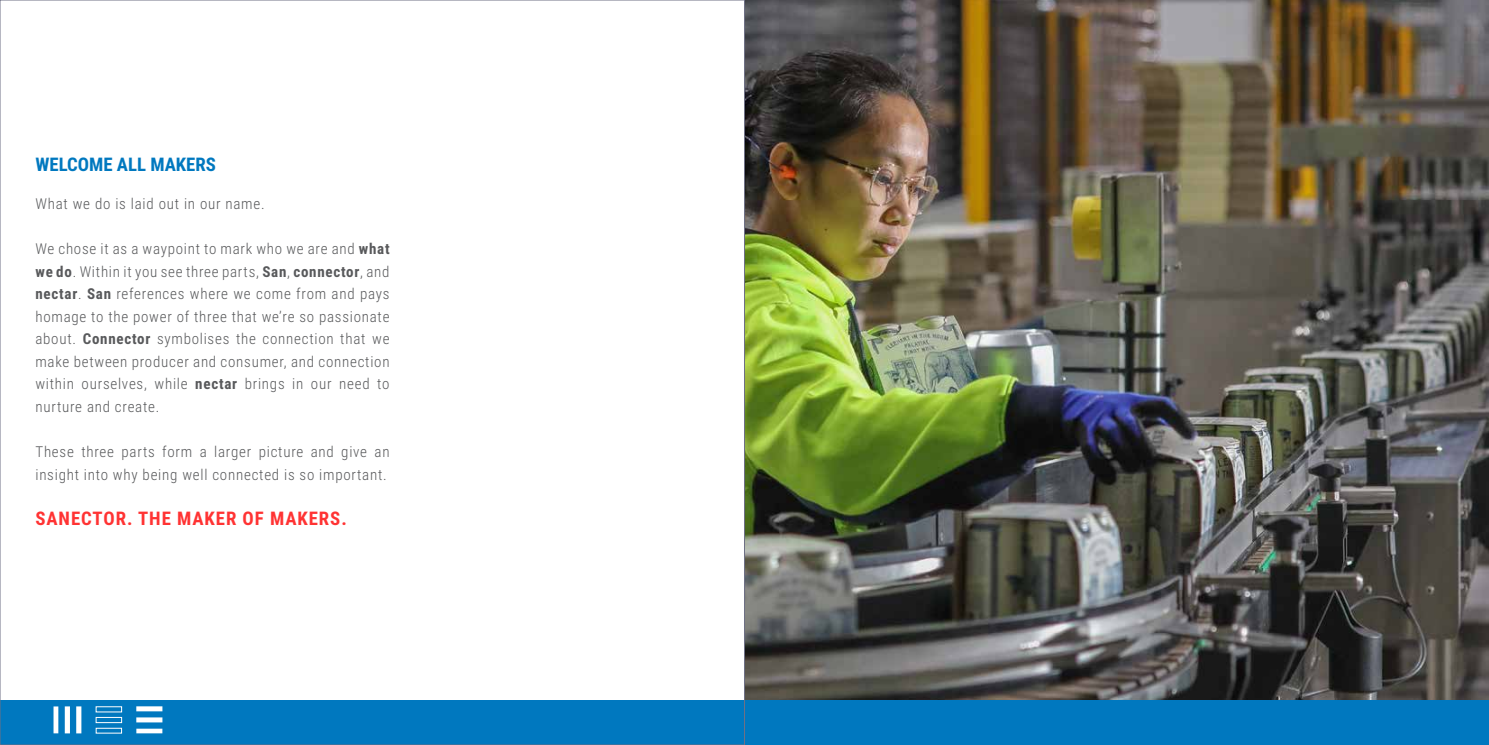
<style>
.page{position:relative;width:1489px;height:745px;background:#fff}
.page>*{position:absolute;margin:0;border:0;box-sizing:border-box;transform-origin:0 0}
.t1{font:700 18.75px "Roboto Condensed";letter-spacing:.05em;color:#f33}
.t2{font:700 18.75px "Roboto Condensed";color:#0078bf}
.t3{font:300 15px/22.5px "Roboto Condensed";letter-spacing:.05em;color:#58595b;text-align:justify}
.s1{font-weight:700}
</style>
<div class="page">
<img style="left:745px;top:0;width:743px;height:699px">
<div style="left:0;top:699px;width:1488px;height:45px;background:#0078bf"></div>
<svg style="left:136px;top:728px;width:26px;height:4px"></svg>
<svg style="left:136px;top:706px;width:26px;height:4px"></svg>
<div style="left:136px;top:717px;width:26px;height:5px;background:#fff"></div>
<div style="left:53px;top:706px;width:5px;height:26px;background:#fff"></div>
<div style="left:76px;top:706px;width:5px;height:27px;background:#fff"></div>
<div style="left:65px;top:706px;width:5px;height:27px;background:#fff"></div>
<div style="left:96px;top:727px;width:26px;height:6px;border:1px solid #fff"></div>
<div style="left:96px;top:716px;width:26px;height:6px;border:1px solid #fff"></div>
<p class="t2" style="left:35px;top:151px;width:182px">WELCOME ALL MAKERS</p>
<p class="t3" style="left:35px;top:192px;width:231px">What we do is laid out in our name.</p>
<p class="t3" style="left:35px;top:237px;width:356px">We chose it as a waypoint to mark who we are and <span class="s1">what we do</span>. Within it you see three parts, <span class="s1">San</span>, <span class="s1">connector</span>, and <span class="s1">nectar</span>. <span class="s1">San</span> references where we come from and pays homage to the power of three that we’re so passionate about. <span class="s1">Connector</span> symbolises the connection that we make between producer and consumer, and connection within ourselves, while <span class="s1">nectar</span> brings in our need to nurture and create.</p>
<p class="t3" style="left:35px;top:439px;width:355px">These three parts form a larger picture and give an insight into why being well connected is so important.</p>
<p class="t1" style="left:35px;top:504px;width:313px">SANECTOR. THE MAKER OF MAKERS.</p>
</div>
